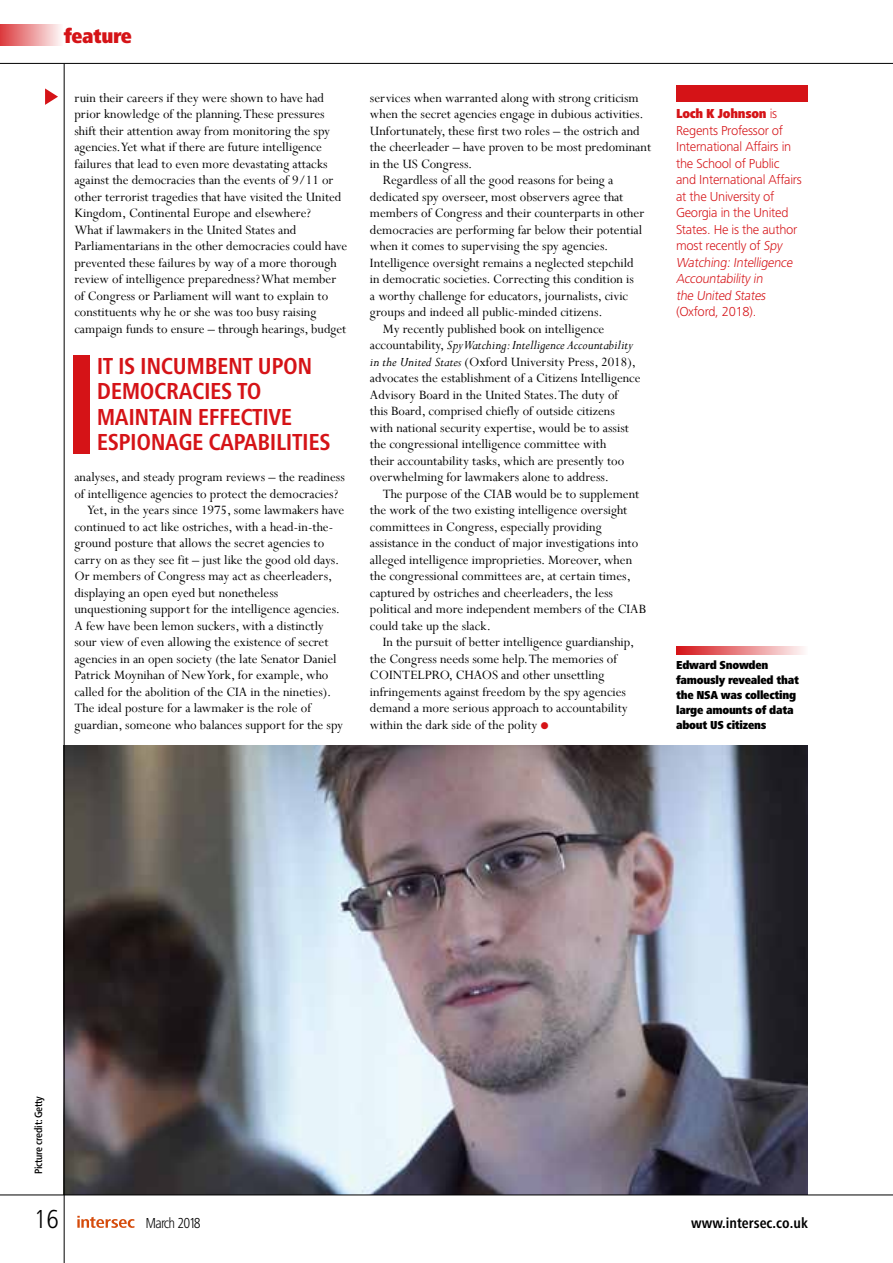
<style>
.page{position:relative;width:893px;height:1263px;background:#fff}
.page>*{position:absolute;margin:0;border:0;box-sizing:border-box;transform-origin:0 0}
.t1{font:300 condensed 27px "Frutiger Next LTW1 G";color:#000}
.t2{font:700 condensed 24px/25.5px "Frutiger Next LT";letter-spacing:-.015em;color:#d51317}
.t3{font:900 condensed 21px "Frutiger Next Pro";letter-spacing:-.02em;color:#d51317}
.t4{font:700 condensed 15px "Frutiger Next LT";color:#000}
.t5{font:300 condensed 15px "Frutiger Next LTW1 G";letter-spacing:-.06em;color:#000}
.t6{font:14.25px/16.5px "Perpetua";color:#000}
.t7{font:italic 14.25px "Perpetua";color:#000}
.t8{font:300 13.5px/16.5px "Frutiger Next LT";letter-spacing:-.02em;color:#d51317}
.t9{font:900 condensed 13.5px "Frutiger Next Pro";letter-spacing:-.02em;color:#d51317}
.t10{font:900 condensed 12px/15px "Frutiger Next Pro";letter-spacing:-.02em;color:#000}
.t11{font:500 condensed 10.5px "Frutiger Neue LT Pro";letter-spacing:-.02em;color:#000}
.s1{font-style:normal}
.s2{font-style:italic}
.s3{color:#d51317}
.s4{font-family:"Frutiger Next LT";font-weight:300;font-stretch:normal}
</style>
<div class="page">
<img style="left:65px;top:745px;width:743px;height:449px">
<hr style="left:0;top:1194px;width:893px;height:1px;background:#000">
<hr style="left:64px;top:64px;width:1px;height:1199px;background:#000">
<hr style="left:0;top:63px;width:893px;height:1px;background:#000">
<svg style="left:77px;top:1216px;width:58px;height:12px"></svg>
<svg style="left:45px;top:88px;width:13px;height:17px"></svg>
<div style="left:0;top:25px;width:63px;height:21px;background:linear-gradient(to right,#dc3a3d,#fef9fa)"></div>
<div style="left:676px;top:85px;width:132px;height:17px;background:#d51317"></div>
<svg style="left:676px;top:646px;width:128px;height:8px"></svg>
<div style="left:74px;top:355px;width:16px;height:98px;background:#d51317"></div>
<h3 class="t3" style="left:64px;top:24px;width:70px">feature</h3>
<p class="t6" style="left:74px;top:89px;width:274px">ruin their careers if they were shown to have had prior knowledge of the planning. These pressures shift their attention away from monitoring the spy agencies. Yet what if there are future intelligence failures that lead to even more devastating attacks against the democracies than the events of 9/11 or other terrorist tragedies that have visited the United Kingdom, Continental Europe and elsewhere?<br>What if lawmakers in the United States and Parliamentarians in the other democracies could have prevented these failures by way of a more thorough review of intelligence preparedness? What member of Congress or Parliament will want to explain to constituents why he or she was too busy raising campaign funds to ensure – through hearings, budget</p>
<h2 class="t2" style="left:97px;top:353px;width:235px">IT IS INCUMBENT UPON<br>DEMOCRACIES TO<br>MAINTAIN EFFECTIVE<br>ESPIONAGE CAPABILITIES</h2>
<p class="t6" style="left:74px;top:468px;width:272px">analyses, and steady program reviews – the readiness</p>
<p class="t6" style="left:74px;top:485px;width:265px">of intelligence agencies to protect the democracies?</p>
<p class="t6" style="left:87px;top:501px;width:259px">Yet, in the years since 1975, some lawmakers have</p>
<p class="t6" style="left:74px;top:518px;width:260px">continued to act like ostriches, with a head-in-the-</p>
<p class="t6" style="left:74px;top:534px;width:251px">ground posture that allows the secret agencies to</p>
<p class="t6" style="left:74px;top:551px;width:266px">carry on as they see fit – just like the good old days.</p>
<p class="t6" style="left:74px;top:567px;width:260px">Or members of Congress may act as cheerleaders,</p>
<p class="t6" style="left:74px;top:584px;width:205px">displaying an open eyed but nonetheless</p>
<p class="t6" style="left:74px;top:600px;width:267px">unquestioning support for the intelligence agencies.</p>
<p class="t6" style="left:74px;top:617px;width:251px">A few have been lemon suckers, with a distinctly</p>
<p class="t6" style="left:74px;top:633px;width:256px">sour view of even allowing the existence of secret</p>
<p class="t6" style="left:74px;top:650px;width:264px">agencies in an open society (the late Senator Daniel</p>
<p class="t6" style="left:74px;top:666px;width:256px">Patrick Moynihan of New York, for example, who</p>
<p class="t6" style="left:74px;top:683px;width:259px">called for the abolition of the CIA in the nineties).</p>
<p class="t6" style="left:74px;top:699px;width:238px">The ideal posture for a lawmaker is the role of</p>
<p class="t6" style="left:74px;top:716px;width:270px">guardian, someone who balances support for the spy</p>
<p class="t6" style="left:370px;top:89px;width:270px">services when warranted along with strong criticism</p>
<p class="t6" style="left:370px;top:105px;width:275px">when the secret agencies engage in dubious activities.</p>
<p class="t6" style="left:370px;top:122px;width:271px">Unfortunately, these first two roles – the ostrich and</p>
<p class="t6" style="left:370px;top:138px;width:283px">the cheerleader – have proven to be most predominant</p>
<p class="t6" style="left:370px;top:155px;width:104px">in the US Congress.</p>
<p class="t6" style="left:383px;top:171px;width:232px">Regardless of all the good reasons for being a</p>
<p class="t6" style="left:370px;top:188px;width:255px">dedicated spy overseer, most observers agree that</p>
<p class="t6" style="left:370px;top:204px;width:276px">members of Congress and their counterparts in other</p>
<p class="t6" style="left:370px;top:221px;width:274px">democracies are performing far below their potential</p>
<p class="t6" style="left:370px;top:237px;width:240px">when it comes to supervising the spy agencies.</p>
<p class="t6" style="left:370px;top:254px;width:265px">Intelligence oversight remains a neglected stepchild</p>
<p class="t6" style="left:370px;top:270px;width:266px">in democratic societies. Correcting this condition is</p>
<p class="t6" style="left:370px;top:287px;width:260px">a worthy challenge for educators, journalists, civic</p>
<p class="t6" style="left:370px;top:303px;width:234px">groups and indeed all public-minded citizens.</p>
<p class="t6" style="left:383px;top:320px;width:223px">My recently published book on intelligence</p>
<p class="t7" style="left:370px;top:336px;width:265px"><span class="s1">accountability,</span> Spy Watching: Intelligence Accountability</p>
<p class="t6" style="left:370px;top:353px;width:267px"><span class="s2">in the United States</span> (Oxford University Press, 2018),</p>
<p class="t6" style="left:370px;top:369px;width:272px">advocates the establishment of a Citizens Intelligence</p>
<p class="t6" style="left:370px;top:386px;width:250px">Advisory Board in the United States. The duty of</p>
<p class="t6" style="left:370px;top:402px;width:246px">this Board, comprised chiefly of outside citizens</p>
<p class="t6" style="left:370px;top:419px;width:260px">with national security expertise, would be to assist</p>
<p class="t6" style="left:370px;top:435px;width:238px">the congressional intelligence committee with</p>
<p class="t6" style="left:370px;top:452px;width:256px">their accountability tasks, which are presently too</p>
<p class="t6" style="left:370px;top:468px;width:240px">overwhelming for lawmakers alone to address.</p>
<p class="t6" style="left:383px;top:485px;width:258px">The purpose of the CIAB would be to supplement</p>
<p class="t6" style="left:370px;top:501px;width:259px">the work of the two existing intelligence oversight</p>
<p class="t6" style="left:370px;top:518px;width:233px">committees in Congress, especially providing</p>
<p class="t6" style="left:370px;top:534px;width:270px">assistance in the conduct of major investigations into</p>
<p class="t6" style="left:370px;top:551px;width:264px">alleged intelligence improprieties. Moreover, when</p>
<p class="t6" style="left:370px;top:568px;width:262px">the congressional committees are, at certain times,</p>
<p class="t6" style="left:370px;top:584px;width:245px">captured by ostriches and cheerleaders, the less</p>
<p class="t6" style="left:370px;top:601px;width:277px">political and more independent members of the CIAB</p>
<p class="t6" style="left:370px;top:617px;width:122px">could take up the slack.</p>
<p class="t6" style="left:383px;top:634px;width:253px">In the pursuit of better intelligence guardianship,</p>
<p class="t6" style="left:370px;top:650px;width:249px">the Congress needs some help. The memories of</p>
<p class="t6" style="left:370px;top:667px;width:236px">COINTELPRO, CHAOS and other unsettling</p>
<p class="t6" style="left:370px;top:683px;width:258px">infringements against freedom by the spy agencies</p>
<p class="t6" style="left:370px;top:700px;width:259px">demand a more serious approach to accountability</p>
<p class="t6" style="left:370px;top:716px;width:180px">within the dark side of the polity <span class="s3">●</span></p>
<p class="t9" style="left:676px;top:106px;width:103px">Loch K Johnson <span class="s4">is</span></p>
<p class="t8" style="left:676px;top:122px;width:127px">Regents Professor of<br>International Affairs in the School of Public and International Affairs at the University of<br>Georgia in the United<br>States. He is the author most recently of Spy<br>Watching: Intelligence<br>Accountability in<br>the United States (Oxford, 2018).</p>
<p class="t10" style="left:676px;top:657px;width:124px">Edward Snowden famously revealed that the NSA was collecting large amounts of data about US citizens</p>
<p class="t11" style="left:32px;top:1174px;width:80px;rotate:-90deg">Picture credit: Getty</p>
<h1 class="t1" style="left:34px;top:1203px;width:26px">16</h1>
<p class="t5" style="left:146px;top:1214px;width:57px">March 2018</p>
<p class="t4" style="left:691px;top:1214px;width:118px">www.intersec.co.uk</p>
</div>
